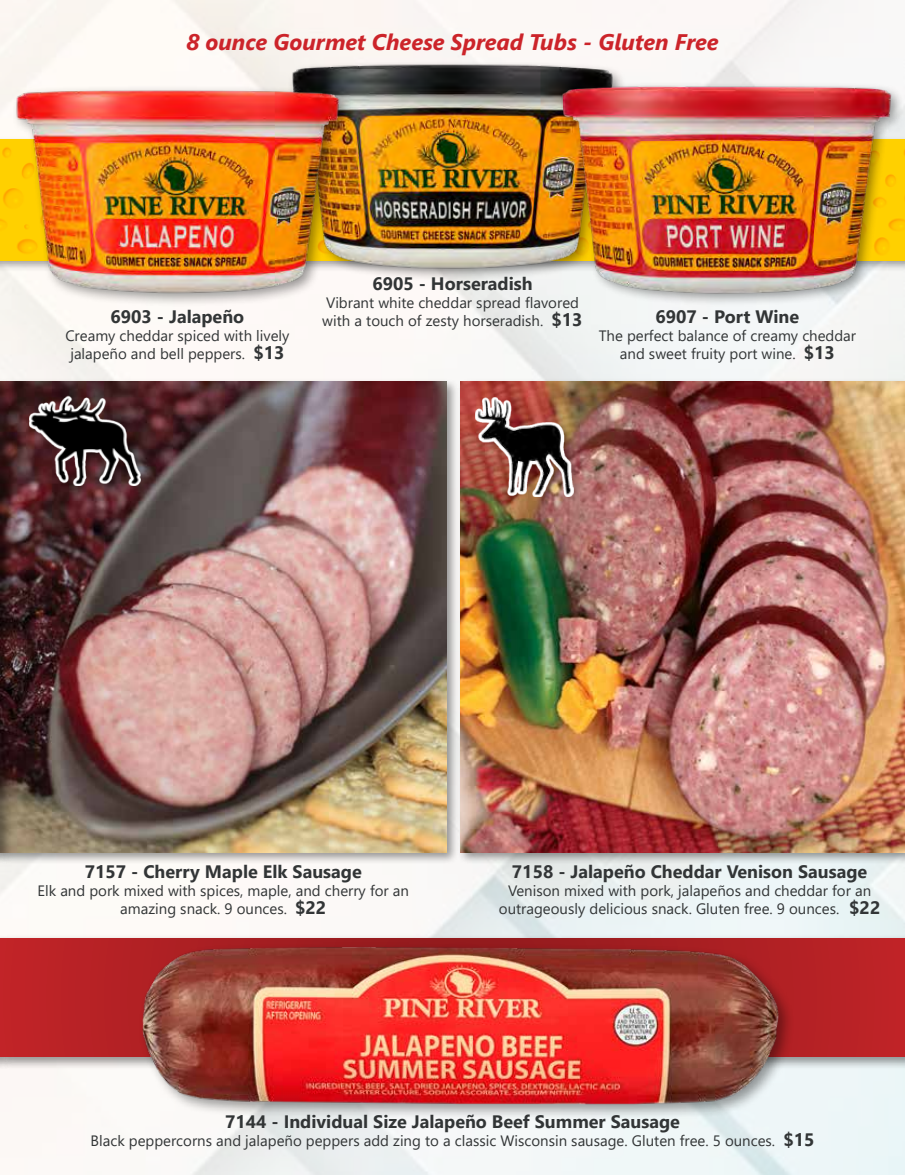
<style>
.page{position:relative;width:905px;height:1175px;background:#fff}
.page>*{position:absolute;margin:0;border:0;box-sizing:border-box;transform-origin:0 0}
.t1{font:italic 700 22.5px "Segoe UI";color:#cc242a}
.t2{font:700 18px "Segoe UI";color:#323536}
.t3{font:15px/18px "Segoe UI";color:#323536;text-align:center}
.s1{font-weight:700;font-size:18px}
</style>
<div class="page">
<div style="left:0;top:934px;width:904px;height:136px;background:#000;opacity:.4"></div>
<div style="left:0;top:934px;width:13px;height:136px;background:#000;opacity:.4"></div>
<hr style="left:0;top:938px;width:1px;height:119px;background:#c22428">
<div style="left:457px;top:378px;width:447px;height:486px;background:#000;opacity:.4"></div>
<img style="left:461px;top:381px;width:443px;height:471px">
<div style="left:475px;top:398px;width:108px;height:108px;background:#000;opacity:.4"></div>
<img style="left:474px;top:397px;width:102px;height:101px">
<div style="left:0;top:378px;width:459px;height:486px;background:#000;opacity:.4"></div>
<img style="left:13px;top:381px;width:433px;height:471px">
<div style="left:29px;top:397px;width:121px;height:99px;background:#000;opacity:.4"></div>
<img style="left:25px;top:396px;width:118px;height:90px">
<div style="left:0;top:378px;width:13px;height:486px;background:#000;opacity:.4"></div>
<img style="left:0;top:381px;width:1px;height:471px">
<img style="left:264px;top:43px;width:377px;height:242px">
<img style="left:0;top:63px;width:369px;height:247px">
<hr style="left:0;top:84px;width:1px;height:223px;background:#f7f5f0">
<img style="left:0;top:63px;width:15px;height:242px">
<img style="left:537px;top:63px;width:367px;height:245px">
<div style="left:1px;top:938px;width:903px;height:119px;background:#b92226"></div>
<img style="left:128px;top:930px;width:664px;height:189px">
<h1 class="t1" style="left:186px;top:20px;width:533px">8 ounce Gourmet Cheese Spread Tubs - Gluten Free</h1>
<p class="t2" style="left:110px;top:299px;width:135px">6903 - Jalapeño</p>
<p class="t3" style="left:65px;top:325px;width:226px">Creamy cheddar spiced with lively jalapeño and bell peppers. <span class="s1">$13</span></p>
<p class="t2" style="left:372px;top:266px;width:162px">6905 - Horseradish</p>
<p class="t3" style="left:322px;top:292px;width:262px;text-align:left">Vibrant white cheddar spread flavored with a touch of zesty horseradish. <span class="s1">$13</span></p>
<p class="t2" style="left:655px;top:299px;width:145px">6907 - Port Wine</p>
<p class="t3" style="left:598px;top:325px;width:259px">The perfect balance of creamy cheddar and sweet fruity port wine. <span class="s1">$13</span></p>
<p class="t2" style="left:85px;top:854px;width:278px">7157 - Cherry Maple Elk Sausage</p>
<p class="t3" style="left:38px;top:880px;width:373px">Elk and pork mixed with spices, maple, and cherry for an amazing snack. 9 ounces. <span class="s1">$22</span></p>
<p class="t2" style="left:512px;top:854px;width:357px">7158 - Jalapeño Cheddar Venison Sausage</p>
<p class="t3" style="left:499px;top:880px;width:383px">Venison mixed with pork, jalapeños and cheddar for an outrageously delicious snack. Gluten free. 9 ounces. <span class="s1">$22</span></p>
<p class="t2" style="left:225px;top:1104px;width:456px">7144 - Individual Size Jalapeño Beef Summer Sausage</p>
<p class="t3" style="left:90px;top:1130px;width:725px">Black peppercorns and jalapeño peppers add zing to a classic Wisconsin sausage. Gluten free. 5 ounces. <span class="s1">$15</span></p>
</div>
